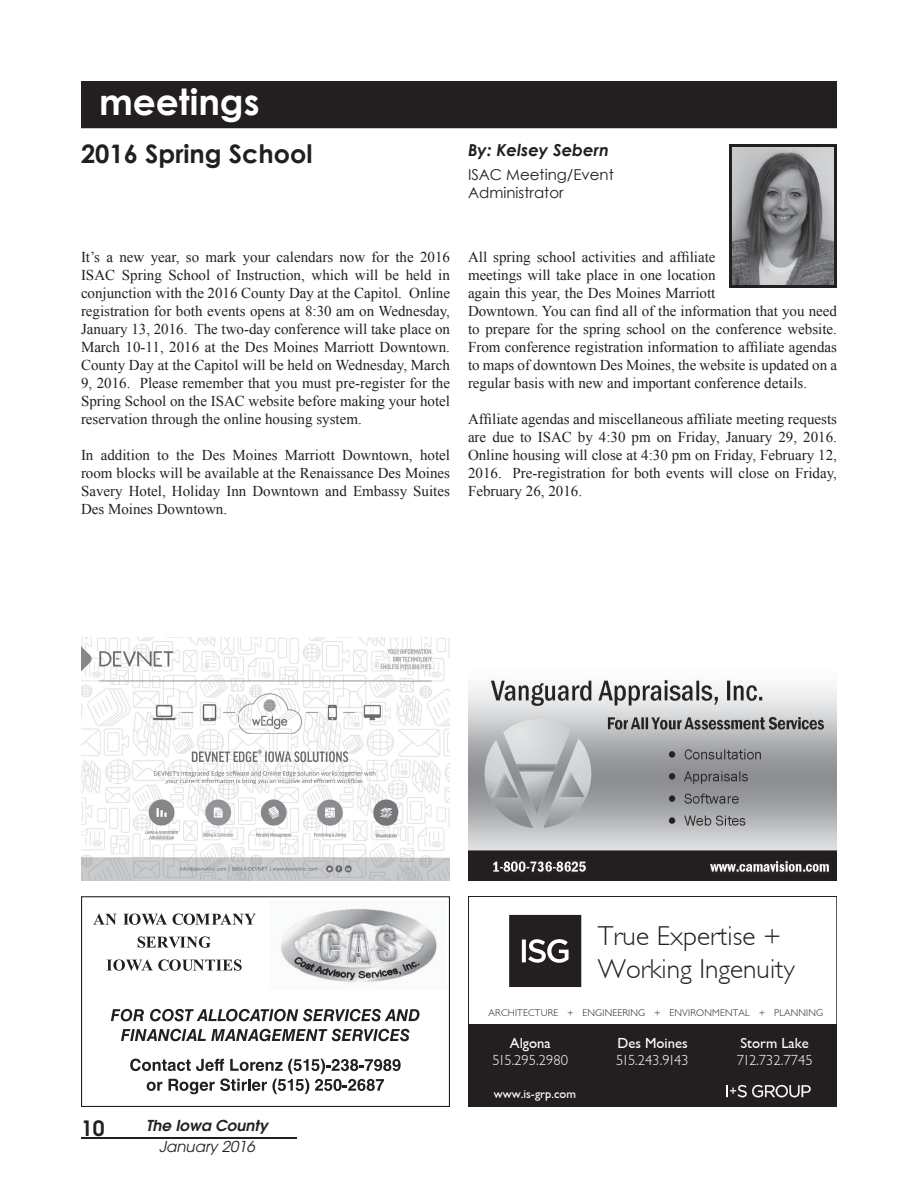
<style>
.page{position:relative;width:918px;height:1188px;background:#fff}
.page>*{position:absolute;margin:0;border:0;box-sizing:border-box;transform-origin:0 0}
.t1{font:700 36px "Century Gothic";color:#fff}
.t2{font:300 27.3px/32.8px "Gentle Sans";color:#231f20}
.t3{font:700 25.5px "Century Gothic";color:#231f20}
.t4{font:600 21px "Avant Garde";color:#231f20}
.t5{font:italic 700 16.5px "Century Gothic";color:#231f20}
.t6{font:15px/18px "Times New Roman";color:#231f20;text-align:justify}
.t7{font:15px/18px "Century Gothic";color:#231f20}
.t8{font:italic 600 15px "Avant Garde";color:#231f20}
.t9{font:italic 15px "Avant Garde";color:#231f20}
.t10{font:14.7px "Gentle Sans";color:#fff}
.t11{font:300 14.7px "Gentle Sans";color:#fff}
.t12{font:300 14.7px "Gentle Sans";letter-spacing:-.08em;color:#fff}
.t13{font:12.45px "Gentle Sans";color:#fff}
.t14{font:300 9.75px "Gentle Sans";letter-spacing:.02em;color:#231f20}
</style>
<div class="page">
<hr style="left:81px;top:1138px;width:216px;height:1px;background:#231f20">
<div style="left:81px;top:81px;width:756px;height:47px;background:#231f20"></div>
<svg style="left:729px;top:144px;width:108px;height:144px;background:#7c7d7f"></svg>
<img style="left:81px;top:637px;width:369px;height:244px">
<img style="left:468px;top:679px;width:369px;height:202px">
<svg style="left:509px;top:915px;width:72px;height:72px;background:#393637"></svg>
<div style="left:468px;top:1025px;width:369px;height:82px;background:#231f20"></div>
<svg style="left:726px;top:1085px;width:85px;height:12px"></svg>
<div style="left:468px;top:896px;width:369px;height:211px;border:1px solid #231f20"></div>
<img style="left:280px;top:908px;width:157px;height:75px">
<svg style="left:93px;top:914px;width:24px;height:11px"></svg>
<svg style="left:123px;top:914px;width:44px;height:11px"></svg>
<svg style="left:173px;top:914px;width:83px;height:11px"></svg>
<svg style="left:138px;top:936px;width:73px;height:12px"></svg>
<svg style="left:107px;top:959px;width:135px;height:12px"></svg>
<div style="left:81px;top:896px;width:369px;height:211px;border:1px solid #231f20"></div>
<svg style="left:111px;top:1009px;width:33px;height:12px"></svg>
<svg style="left:150px;top:1009px;width:269px;height:12px"></svg>
<svg style="left:121px;top:1029px;width:289px;height:12px"></svg>
<svg style="left:130px;top:1059px;width:271px;height:35px"></svg>
<h1 class="t1" style="left:99px;top:75px;width:162px">meetings</h1>
<h3 class="t3" style="left:81px;top:135px;width:233px">2016 Spring School</h3>
<p class="t5" style="left:468px;top:138px;width:142px">By: Kelsey Sebern</p>
<p class="t7" style="left:468px;top:166px;width:147px">ISAC Meeting/Event<br>Administrator</p>
<p class="t6" style="left:81px;top:248px;width:371px">It’s a new year, so mark your calendars now for the 2016<br>ISAC Spring School of Instruction, which will be held in conjunction with the 2016 County Day at the Capitol. Online registration for both events opens at 8:30 am on Wednesday, January 13, 2016. The two-day conference will take place on March 10-11, 2016 at the Des Moines Marriott Downtown.<br>County Day at the Capitol will be held on Wednesday, March 9, 2016. Please remember that you must pre-register for the Spring School on the ISAC website before making your hotel reservation through the online housing system.</p>
<p class="t6" style="left:81px;top:446px;width:371px">In addition to the Des Moines Marriott Downtown, hotel room blocks will be available at the Renaissance Des Moines Savery Hotel, Holiday Inn Downtown and Embassy Suites Des Moines Downtown.</p>
<p class="t6" style="left:468px;top:248px;width:371px;text-align:left">All spring school activities and affiliate<br>meetings will take place in one location<br>again this year, the Des Moines Marriott<br>Downtown. You can find all of the information that you need to prepare for the spring school on the conference website.<br>From conference registration information to affiliate agendas to maps of downtown Des Moines, the website is updated on a regular basis with new and important conference details.</p>
<p class="t6" style="left:468px;top:410px;width:371px">Affiliate agendas and miscellaneous affiliate meeting requests are due to ISAC by 4:30 pm on Friday, January 29, 2016.<br>Online housing will close at 4:30 pm on Friday, February 12, 2016. Pre-registration for both events will close on Friday, February 26, 2016.</p>
<h3 class="t4" style="left:81px;top:1114px;width:25px">10</h3>
<p class="t8" style="left:146px;top:1116px;width:123px">The Iowa County</p>
<p class="t9" style="left:159px;top:1138px;width:97px">January 2016</p>
<h2 class="t2" style="left:598px;top:920px;width:198px">True Expertise +<br>Working Ingenuity</h2>
<p class="t14" style="left:489px;top:1007px;width:336px">ARCHITECTURE + ENGINEERING + ENVIRONMENTAL + PLANNING</p>
<p class="t10" style="left:510px;top:1034px;width:42px">Algona</p>
<p class="t11" style="left:493px;top:1052px;width:77px">515.295.2980</p>
<p class="t13" style="left:494px;top:1087px;width:84px">www.is-grp.com</p>
<p class="t10" style="left:617px;top:1034px;width:72px">Des Moines</p>
<p class="t12" style="left:616px;top:1052px;width:74px">515.243.9143</p>
<p class="t10" style="left:741px;top:1034px;width:70px">Storm Lake</p>
<p class="t11" style="left:737px;top:1052px;width:78px">712.732.7745</p>
</div>
